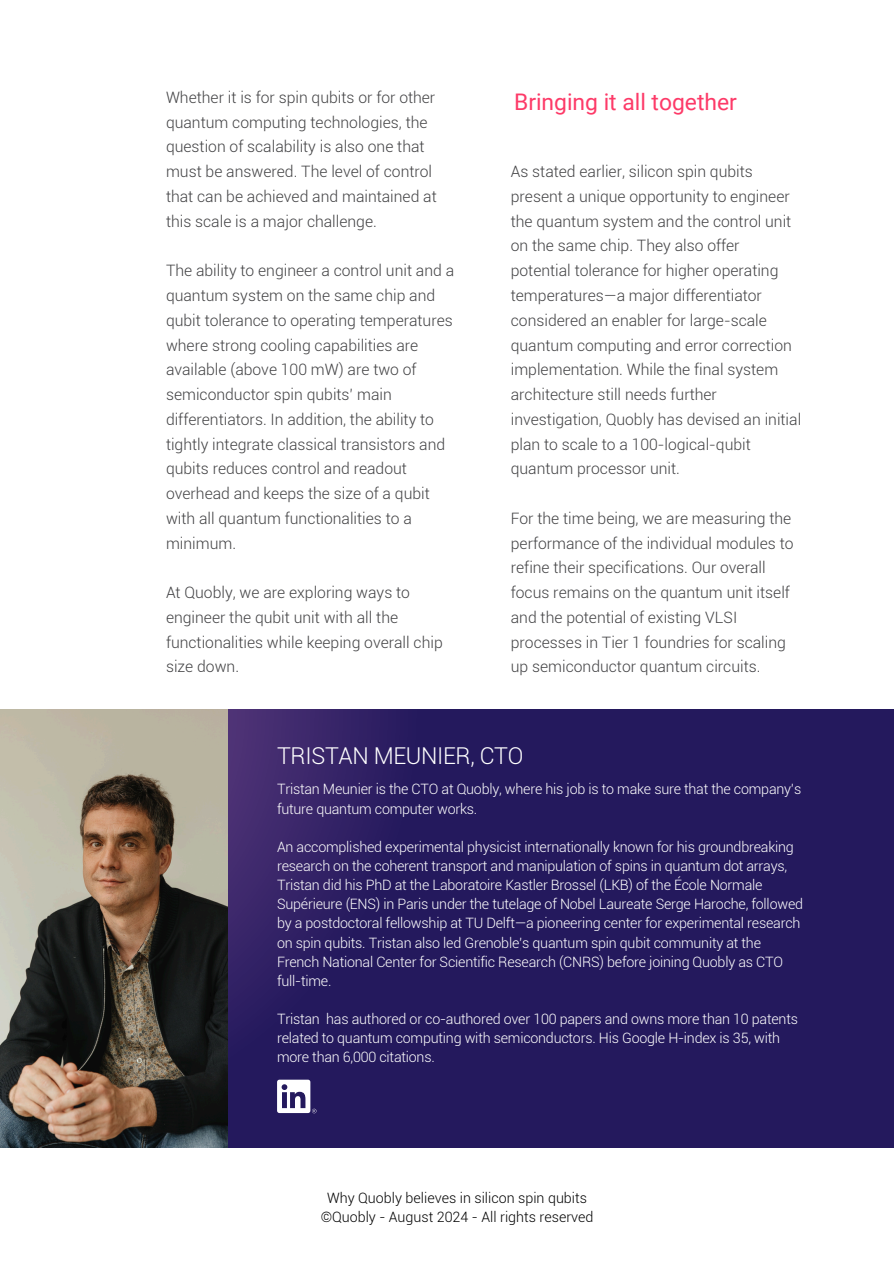
<style>
.page{position:relative;width:894px;height:1264px;background:#fff}
.page>*{position:absolute;margin:0;border:0;box-sizing:border-box;transform-origin:0 0}
.t1{font:300 23.25px "Roboto";letter-spacing:-.015em;color:#fff}
.t2{font:22.8px "Roboto";color:#fd3a68}
.t3{font:300 15.75px/24.8px "Roboto";color:#414143}
.t4{font:300 14.25px/19.2px "Roboto";letter-spacing:-.015em;color:#fff}
.t5{font:300 14.25px "Roboto";color:#000}
</style>
<div class="page">
<svg style="left:228px;top:709px;width:665px;height:438px;background:#261a5e"></svg>
<img style="left:0;top:709px;width:228px;height:438px">
<svg style="left:277px;top:1079px;width:39px;height:34px"></svg>
<p class="t3" style="left:166px;top:85px;width:272px">Whether it is for spin qubits or for other quantum computing technologies, the question of scalability is also one that must be answered. The level of control that can be achieved and maintained at this scale is a major challenge.</p>
<p class="t3" style="left:166px;top:258px;width:289px">The ability to engineer a control unit and a quantum system on the same chip and qubit tolerance to operating temperatures where strong cooling capabilities are available (above 100 mW) are two of semiconductor spin qubits’ main differentiators. In addition, the ability to tightly integrate classical transistors and qubits reduces control and readout overhead and keeps the size of a qubit with all quantum functionalities to a minimum.</p>
<p class="t3" style="left:166px;top:580px;width:278px">At Quobly, we are exploring ways to engineer the qubit unit with all the functionalities while keeping overall chip size down.</p>
<h2 class="t2" style="left:514px;top:89px;width:224px">Bringing it all together</h2>
<p class="t3" style="left:510px;top:159px;width:292px">As stated earlier, silicon spin qubits present a unique opportunity to engineer the quantum system and the control unit on the same chip. They also offer potential tolerance for higher operating temperatures—a major differentiator considered an enabler for large-scale quantum computing and error correction implementation. While the final system architecture still needs further investigation, Quobly has devised an initial plan to scale to a 100-logical-qubit quantum processor unit.</p>
<p class="t3" style="left:510px;top:506px;width:284px">For the time being, we are measuring the performance of the individual modules to refine their specifications. Our overall focus remains on the quantum unit itself and the potential of existing VLSI processes in Tier 1 foundries for scaling up semiconductor quantum circuits.</p>
<h1 class="t1" style="left:277px;top:742px;width:248px">TRISTAN MEUNIER, CTO</h1>
<p class="t4" style="left:277px;top:780px;width:525px">Tristan Meunier is the CTO at Quobly, where his job is to make sure that the company’s future quantum computer works.</p>
<p class="t4" style="left:277px;top:837px;width:527px">An accomplished experimental physicist internationally known for his groundbreaking research on the coherent transport and manipulation of spins in quantum dot arrays, Tristan did his PhD at the Laboratoire Kastler Brossel (LKB) of the École Normale Supérieure (ENS) in Paris under the tutelage of Nobel Laureate Serge Haroche, followed by a postdoctoral fellowship at TU Delft—a pioneering center for experimental research on spin qubits. Tristan also led Grenoble’s quantum spin qubit community at the French National Center for Scientific Research (CNRS) before joining Quobly as CTO full-time.</p>
<p class="t4" style="left:277px;top:1009px;width:522px">Tristan has authored or co-authored over 100 papers and owns more than 10 patents related to quantum computing with semiconductors. His Google H-index is 35, with more than 6,000 citations.</p>
<p class="t5" style="left:327px;top:1189px;width:261px">Why Quobly believes in silicon spin qubits</p>
<p class="t5" style="left:320px;top:1208px;width:274px">©Quobly - August 2024 - All rights reserved</p>
</div>
